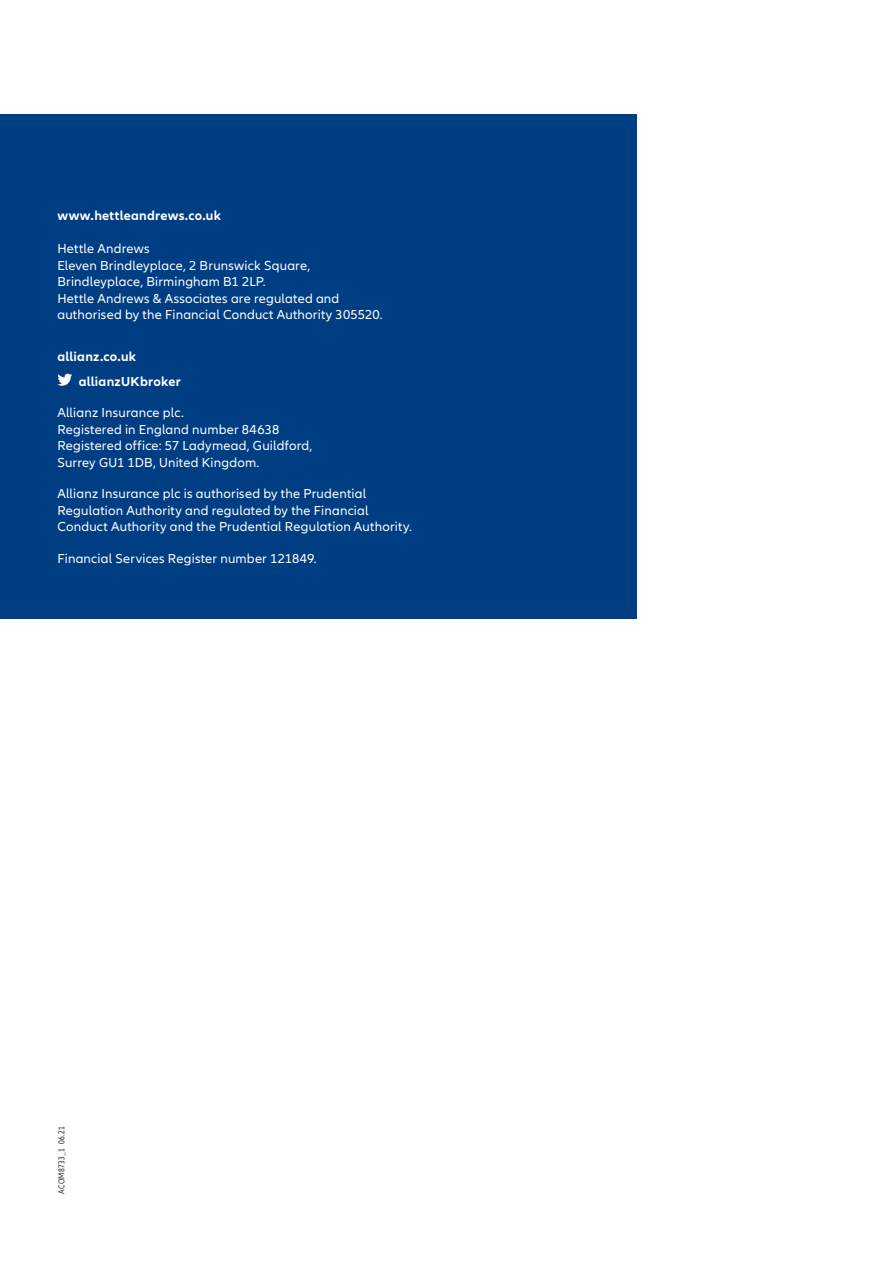
<style>
.page{position:relative;width:893px;height:1263px;background:#fff}
.page>*{position:absolute;margin:0;border:0;box-sizing:border-box;transform-origin:0 0}
.t1{font:13.5px/16.5px "Allianz Neo";letter-spacing:.015em;color:#fff}
.t2{font:700 13.5px/25px "Allianz Neo";letter-spacing:.015em;color:#fff}
.t3{font:condensed 9px "Allianz Neo";letter-spacing:.025em;color:#3b3b3a}
</style>
<div class="page">
<div style="left:0;top:115px;width:637px;height:504px;background:#003e84"></div>
<svg style="left:57px;top:374px;width:15px;height:12px"></svg>
<p class="t2" style="left:57px;top:203px;width:165px">www.hettleandrews.co.uk</p>
<p class="t1" style="left:57px;top:241px;width:327px">Hettle Andrews<br>Eleven Brindleyplace, 2 Brunswick Square, Brindleyplace, Birmingham B1 2LP.<br>Hettle Andrews &amp; Associates are regulated and authorised by the Financial Conduct Authority 305520.</p>
<p class="t2" style="left:79px;top:344px;width:104px;text-indent:-21px">allianz.co.uk allianzUKbroker</p>
<p class="t1" style="left:57px;top:405px;width:256px">Allianz Insurance plc.<br>Registered in England number 84638<br>Registered office: 57 Ladymead, Guildford, Surrey GU1 1DB, United Kingdom.</p>
<p class="t1" style="left:57px;top:486px;width:356px">Allianz Insurance plc is authorised by the Prudential<br>Regulation Authority and regulated by the Financial<br>Conduct Authority and the Prudential Regulation Authority.</p>
<p class="t1" style="left:57px;top:550px;width:261px">Financial Services Register number 121849.</p>
<p class="t3" style="left:57px;top:1194px;width:69px;rotate:-90deg">ACOM8733_1 06.21</p>
</div>
